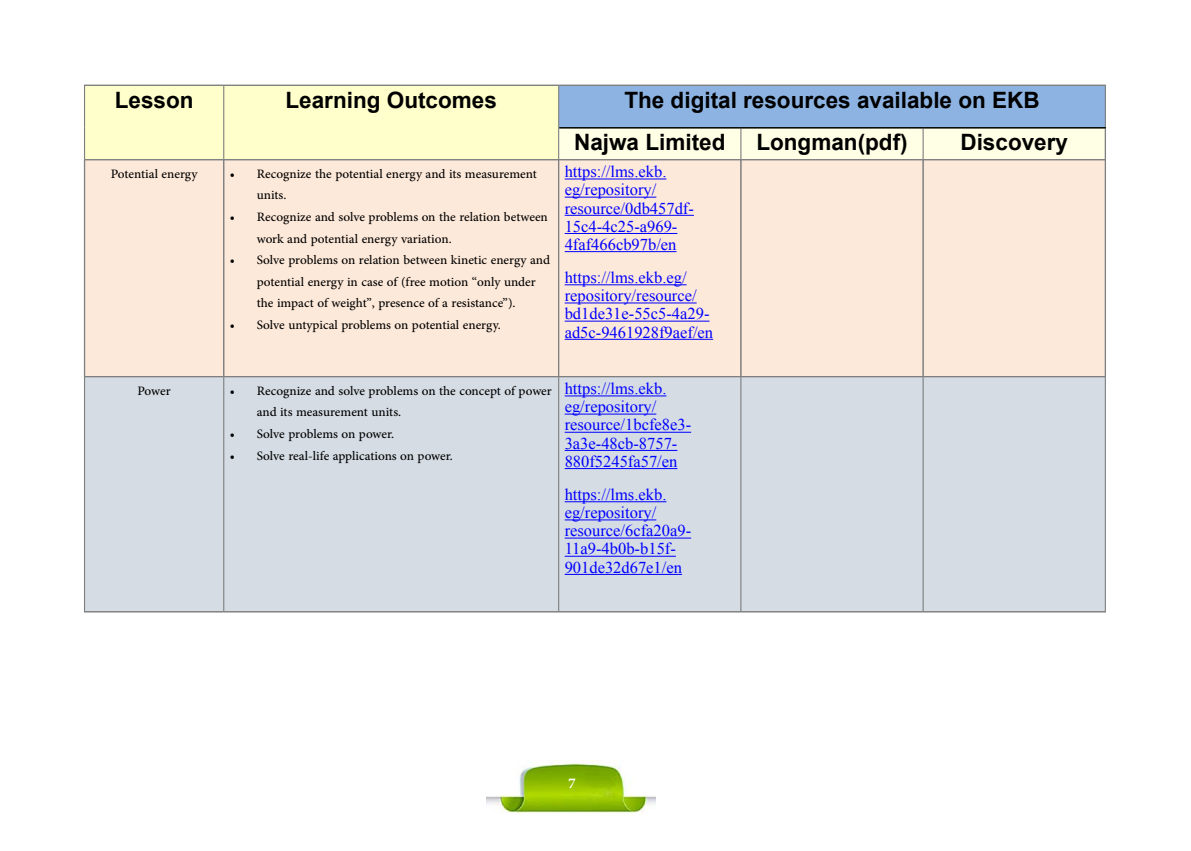
<style>
.page{position:relative;width:1191px;height:851px;background:#fff}
.page>*{position:absolute;margin:0;border:0;box-sizing:border-box;transform-origin:0 0}
.t1{font:700 22.5px/42.5px "Arial";color:#000}
.t2{font:700 21px "Adobe Arabic";color:#fff}
.t3{font:18px/21.6px "Adobe Arabic";color:#000}
.t4{font:16.5px/18.1px "Times New Roman";color:#00f}
</style>
<div class="page">
<img style="left:487px;top:760px;width:168px;height:54px">
<svg style="left:85px;top:86px;width:1020px;height:73px;background:#dbe6d7"></svg>
<div style="left:85px;top:161px;width:1020px;height:215px;background:#fde9d9"></div>
<div style="left:85px;top:377px;width:1019px;height:234px;background:#d5dce4"></div>
<hr style="left:740px;top:128px;width:1px;height:31px;background:#7f7f7f">
<hr style="left:922px;top:128px;width:1px;height:31px;background:#7f7f7f">
<hr style="left:1105px;top:128px;width:1px;height:32px;background:#7f7f7f">
<hr style="left:84px;top:85px;width:1px;height:43px;background:#7f7f7f">
<hr style="left:84px;top:128px;width:1px;height:31px;background:#7f7f7f">
<hr style="left:84px;top:85px;width:140px;height:1px;background:#7f7f7f">
<hr style="left:224px;top:85px;width:334px;height:1px;background:#7f7f7f">
<hr style="left:223px;top:85px;width:1px;height:43px;background:#7f7f7f">
<hr style="left:223px;top:128px;width:1px;height:31px;background:#7f7f7f">
<hr style="left:558px;top:128px;width:1px;height:31px;background:#7f7f7f">
<hr style="left:558px;top:85px;width:1px;height:43px;background:#7f7f7f">
<hr style="left:558px;top:85px;width:183px;height:1px;background:#7f7f7f">
<hr style="left:741px;top:85px;width:182px;height:1px;background:#7f7f7f">
<hr style="left:923px;top:85px;width:183px;height:1px;background:#7f7f7f">
<hr style="left:1104px;top:85px;width:2px;height:42px;background:#7f7f7f">
<hr style="left:559px;top:127px;width:182px;height:1px;background:#000">
<hr style="left:741px;top:127px;width:182px;height:1px;background:#000">
<hr style="left:923px;top:127px;width:183px;height:1px;background:#000">
<hr style="left:84px;top:159px;width:140px;height:1px;background:#7f7f7f">
<hr style="left:85px;top:160px;width:139px;height:1px;background:#7f7f7f">
<hr style="left:224px;top:159px;width:334px;height:1px;background:#7f7f7f">
<hr style="left:224px;top:160px;width:334px;height:1px;background:#7f7f7f">
<hr style="left:558px;top:159px;width:183px;height:1px;background:#7f7f7f">
<hr style="left:559px;top:160px;width:182px;height:1px;background:#7f7f7f">
<hr style="left:741px;top:159px;width:182px;height:1px;background:#7f7f7f">
<hr style="left:741px;top:160px;width:182px;height:1px;background:#7f7f7f">
<hr style="left:923px;top:159px;width:182px;height:1px;background:#7f7f7f">
<hr style="left:923px;top:160px;width:182px;height:1px;background:#7f7f7f">
<hr style="left:84px;top:160px;width:1px;height:216px;background:#7f7f7f">
<hr style="left:223px;top:160px;width:1px;height:216px;background:#7f7f7f">
<hr style="left:224px;top:160px;width:1px;height:216px;background:#7f7f7f">
<hr style="left:558px;top:160px;width:1px;height:216px;background:#7f7f7f">
<hr style="left:740px;top:160px;width:1px;height:216px;background:#7f7f7f">
<hr style="left:741px;top:160px;width:1px;height:216px;background:#7f7f7f">
<hr style="left:922px;top:160px;width:1px;height:216px;background:#7f7f7f">
<hr style="left:923px;top:160px;width:1px;height:216px;background:#7f7f7f">
<hr style="left:1105px;top:160px;width:1px;height:217px;background:#7f7f7f">
<hr style="left:224px;top:376px;width:334px;height:1px;background:#7f7f7f">
<hr style="left:224px;top:611px;width:334px;height:1px;background:#7f7f7f">
<hr style="left:84px;top:377px;width:1px;height:234px;background:#7f7f7f">
<hr style="left:84px;top:376px;width:140px;height:1px;background:#7f7f7f">
<hr style="left:223px;top:377px;width:1px;height:234px;background:#7f7f7f">
<hr style="left:84px;top:611px;width:140px;height:1px;background:#7f7f7f">
<hr style="left:558px;top:377px;width:1px;height:234px;background:#7f7f7f">
<hr style="left:558px;top:376px;width:183px;height:1px;background:#7f7f7f">
<hr style="left:558px;top:611px;width:183px;height:1px;background:#7f7f7f">
<hr style="left:740px;top:377px;width:1px;height:234px;background:#7f7f7f">
<hr style="left:741px;top:376px;width:182px;height:1px;background:#7f7f7f">
<hr style="left:741px;top:611px;width:182px;height:1px;background:#7f7f7f">
<hr style="left:922px;top:377px;width:1px;height:234px;background:#7f7f7f">
<hr style="left:923px;top:376px;width:182px;height:1px;background:#7f7f7f">
<hr style="left:1104px;top:377px;width:2px;height:234px;background:#7f7f7f">
<hr style="left:923px;top:611px;width:183px;height:1px;background:#7f7f7f">
<hr style="left:564px;top:178px;width:102px;height:1px;background:#00f">
<hr style="left:564px;top:197px;width:92px;height:1px;background:#00f">
<hr style="left:564px;top:215px;width:130px;height:1px;background:#00f">
<hr style="left:564px;top:233px;width:113px;height:1px;background:#00f">
<hr style="left:564px;top:251px;width:112px;height:1px;background:#00f">
<hr style="left:564px;top:284px;width:122px;height:1px;background:#00f">
<hr style="left:564px;top:302px;width:132px;height:1px;background:#00f">
<hr style="left:564px;top:321px;width:145px;height:1px;background:#00f">
<hr style="left:564px;top:339px;width:149px;height:1px;background:#00f">
<hr style="left:564px;top:395px;width:102px;height:1px;background:#00f">
<hr style="left:564px;top:413px;width:92px;height:1px;background:#00f">
<hr style="left:564px;top:432px;width:127px;height:1px;background:#00f">
<hr style="left:564px;top:450px;width:113px;height:1px;background:#00f">
<hr style="left:564px;top:468px;width:113px;height:1px;background:#00f">
<hr style="left:564px;top:501px;width:102px;height:1px;background:#00f">
<hr style="left:564px;top:519px;width:92px;height:1px;background:#00f">
<hr style="left:564px;top:537px;width:127px;height:1px;background:#00f">
<hr style="left:564px;top:555px;width:112px;height:1px;background:#00f">
<hr style="left:564px;top:574px;width:118px;height:1px;background:#00f">
<p class="t1" style="left:115px;top:79px;width:80px">Lesson</p>
<p class="t1" style="left:285px;top:79px;width:213px">Learning Outcomes</p>
<p class="t1" style="left:574px;top:79px;width:467px;text-indent:50px">The digital resources available on EKB<br>Najwa Limited</p>
<p class="t1" style="left:756px;top:122px;width:153px">Longman(pdf)</p>
<p class="t1" style="left:960px;top:122px;width:109px">Discovery</p>
<p class="t3" style="left:111px;top:161px;width:88px">Potential energy</p>
<p class="t3" style="left:257px;top:161px;width:282px;text-indent:-27px">• Recognize the potential energy and its measurement units.</p>
<p class="t3" style="left:257px;top:204px;width:292px;text-indent:-27px">• Recognize and solve problems on the relation between work and potential energy variation.</p>
<p class="t3" style="left:257px;top:247px;width:295px;text-indent:-27px">• Solve problems on relation between kinetic energy and potential energy in case of (free motion “only under the impact of weight”, presence of a resistance”).</p>
<p class="t3" style="left:230px;top:312px;width:272px">• Solve untypical problems on potential energy.</p>
<p class="t4" style="left:564px;top:162px;width:131px">https://lms.ekb. eg/repository/ resource/0db457df-<br>15c4-4c25-a969-<br>4faf466cb97b/en</p>
<p class="t4" style="left:564px;top:268px;width:150px">https://lms.ekb.eg/ repository/resource/ bd1de31e-55c5-4a29- ad5c-9461928f9aef/en</p>
<p class="t3" style="left:138px;top:377px;width:35px">Power</p>
<p class="t3" style="left:257px;top:377px;width:296px;text-indent:-27px">• Recognize and solve problems on the concept of power and its measurement units.</p>
<p class="t3" style="left:230px;top:421px;width:166px">• Solve problems on power.</p>
<p class="t3" style="left:230px;top:442px;width:225px">• Solve real-life applications on power.</p>
<p class="t4" style="left:564px;top:379px;width:128px">https://lms.ekb. eg/repository/ resource/1bcfe8e3-<br>3a3e-48cb-8757-<br>880f5245fa57/en</p>
<p class="t4" style="left:564px;top:485px;width:128px">https://lms.ekb. eg/repository/ resource/6cfa20a9-<br>11a9-4b0b-b15f-<br>901de32d67e1/en</p>
<p class="t2" style="left:568px;top:768px;width:9px">7</p>
</div>
